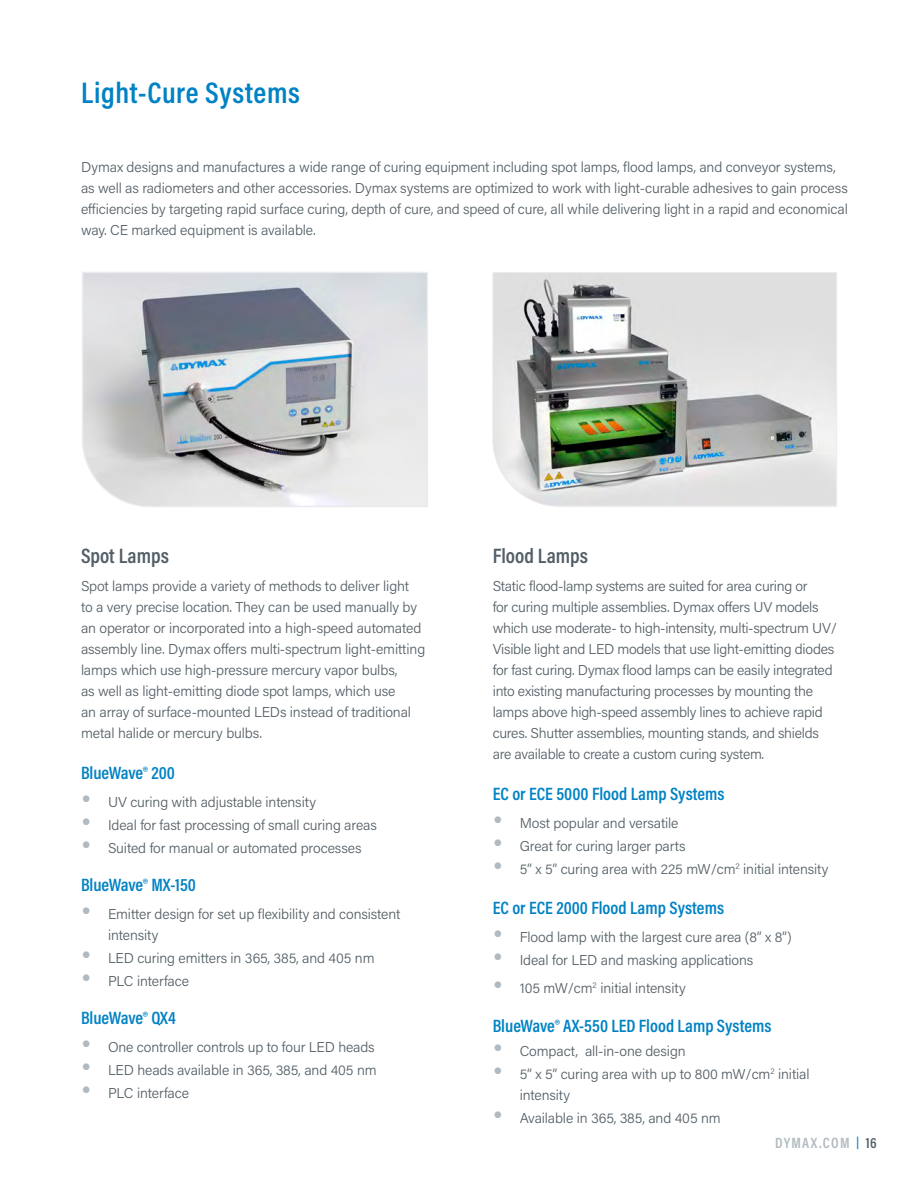
<style>
.page{position:relative;width:918px;height:1188px;background:#fff}
.page>*{position:absolute;margin:0;border:0;box-sizing:border-box;transform-origin:0 0}
.t1{font:600 30px "Acumin Pro Cond";letter-spacing:.02em;color:#0082c4}
.t2{font:600 21px "Acumin Pro Cond";letter-spacing:.005em;color:#525e65}
.t3{font:600 18px "Acumin Pro Cond";color:#0082c4}
.t4{font:15px "Acumin Variable Concept";letter-spacing:.085em;color:#b1bac0}
.t5{font:300 14.25px/21px "Acumin Pro";letter-spacing:-.015em;color:#525e65}
.t6{font:14.25px/23.2px "Acumin Variable Concept";letter-spacing:-.01em;color:#525e65}
.s1{font-family:"Acumin Variable Concept";font-weight:400}
.s2{font-size:12px;color:#0082c4}
.s3{color:#525e65}
</style>
<div class="page">
<svg style="left:82px;top:272px;width:346px;height:235px;background:#c0c3c7"></svg>
<img style="left:492px;top:272px;width:345px;height:235px">
<h1 class="t1" style="left:81px;top:73px;width:220px">Light-Cure Systems</h1>
<p class="t5" style="left:81px;top:156px;width:768px">Dymax designs and manufactures a wide range of curing equipment including spot lamps, flood lamps, and conveyor systems, as well as radiometers and other accessories. Dymax systems are optimized to work with light-curable adhesives to gain process efficiencies by targeting rapid surface curing, depth of cure, and speed of cure, all while delivering light in a rapid and economical way. CE marked equipment is available.</p>
<h2 class="t2" style="left:81px;top:542px;width:90px">Spot Lamps</h2>
<p class="t5" style="left:81px;top:575px;width:346px"><span class="s1">Spot lamps</span> provide a variety of methods to deliver light<br>to a very precise location. They can be used manually by an operator or incorporated into a high-speed automated assembly line. Dymax offers multi-spectrum light-emitting lamps which use high-pressure mercury vapor bulbs,<br>as well as light-emitting diode spot lamps, which use<br>an array of surface-mounted LEDs instead of traditional metal halide or mercury bulbs.</p>
<p class="t3" style="left:81px;top:761px;width:95px">BlueWave® 200</p>
<p class="t6" style="left:108px;top:789px;width:270px">UV curing with adjustable intensity<br>Ideal for fast processing of small curing areas<br>Suited for manual or automated processes</p>
<p class="t3" style="left:81px;top:873px;width:117px">BlueWave® MX-150</p>
<p class="t6" style="left:108px;top:903px;width:294px;line-height:21px">Emitter design for set up flexibility and consistent intensity</p>
<p class="t6" style="left:108px;top:946px;width:268px">LED curing emitters in 365, 385, and 405 nm<br>PLC interface</p>
<p class="t3" style="left:81px;top:1006px;width:96px">BlueWave® QX4</p>
<p class="t6" style="left:108px;top:1034px;width:270px">One controller controls up to four LED heads<br>LED heads available in 365, 385, and 405 nm<br>PLC interface</p>
<h2 class="t2" style="left:493px;top:542px;width:97px">Flood Lamps</h2>
<p class="t5" style="left:493px;top:575px;width:346px">Static flood-lamp systems are suited for area curing or<br>for curing multiple assemblies. Dymax offers UV models which use moderate- to high-intensity, multi-spectrum UV/ Visible light and LED models that use light-emitting diodes for fast curing. Dymax flood lamps can be easily integrated into existing manufacturing processes by mounting the lamps above high-speed assembly lines to achieve rapid cures. Shutter assemblies, mounting stands, and shields are available to create a custom curing system.</p>
<p class="t3" style="left:493px;top:782px;width:233px">EC or ECE 5000 Flood Lamp Systems</p>
<p class="t6" style="left:520px;top:810px;width:310px">Most popular and versatile<br>Great for curing larger parts<br>5” x 5” curing area with 225 mW/cm<sup>2</sup> initial intensity</p>
<p class="t3" style="left:493px;top:896px;width:233px">EC or ECE 2000 Flood Lamp Systems</p>
<p class="t6" style="left:520px;top:924px;width:273px">Flood lamp with the largest cure area (8” x 8”)<br>Ideal for LED and masking applications</p>
<p class="t6" style="left:520px;top:975px;width:167px">105 mW/cm<sup>2</sup> initial intensity</p>
<p class="t3" style="left:493px;top:1014px;width:280px">BlueWave® AX-550 LED Flood Lamp Systems</p>
<p class="t6" style="left:520px;top:1038px;width:291px">Compact, all-in-one design<br>5” x 5” curing area with up to 800 mW/cm<sup>2</sup> initial</p>
<p class="t6" style="left:520px;top:1083px;width:202px">intensity<br>Available in 365, 385, and 405 nm</p>
<p class="t4" style="left:775px;top:1132px;width:103px">DYMAX.COM <span class="s2">|</span> <span class="s3">16</span></p>
</div>
